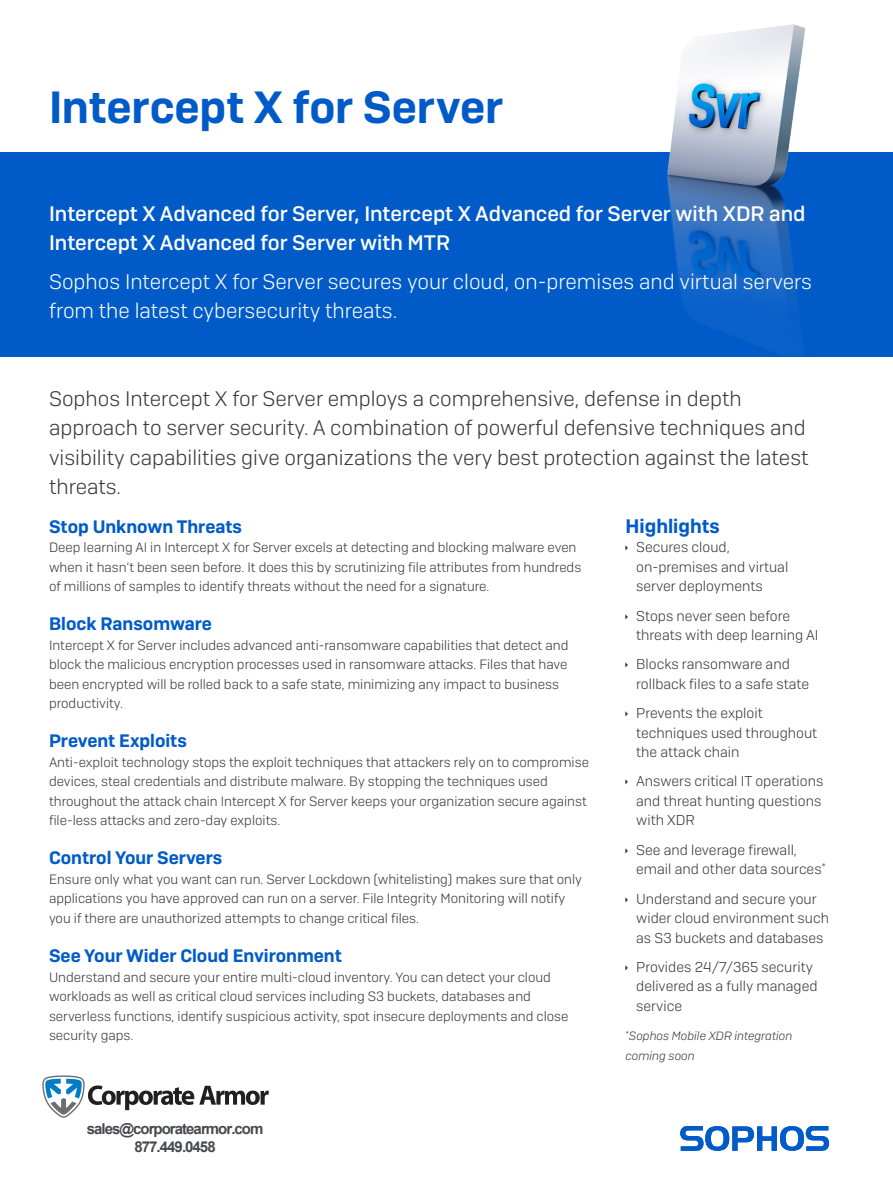
<style>
.page{position:relative;width:893px;height:1191px;background:#fff}
.page>*{position:absolute;margin:0;border:0;box-sizing:border-box;transform-origin:0 0}
.t1{font:600 45px "Sophos Sans";letter-spacing:-.005em;color:#005bc8}
.Body_Copy{font:300 21px/29.2px "Sophos Sans";color:#363738}
.Intro_copy{font:300 21px/29.2px "Sophos Sans";color:#fff}
.Intro_copy-2{font:500 21px/29.2px "Sophos Sans";color:#fff}
.Subheading_1{font:600 19.5px "Sophos Sans";color:#005bc8}
.Subheading_1-2{font:600 18px "Sophos Sans";color:#005bc8}
.t2{font:700 15px/18px "Arial";letter-spacing:-.065em;color:#454a4f;text-align:center}
.t3{font:300 14.25px/19.5px "Sophos Sans";color:#363738}
.Body_Copy-2{font:300 13.5px/19.5px "Sophos Sans";color:#363738}
.Highlight_Bullets{font:italic 300 12px/19.5px "Sophos Sans";color:#363738}
</style>
<div class="page">
<div style="left:0;top:152px;width:893px;height:205px;background:#005bc8"></div>
<img style="left:667px;top:24px;width:139px;height:318px">
<svg style="left:680px;top:1126px;width:149px;height:24px"></svg>
<img style="left:43px;top:1075px;width:226px;height:42px">
<p class="t1" style="left:49px;top:80px;width:456px">Intercept X for Server</p>
<p class="Intro_copy-2" style="left:49px;top:198px;width:758px">Intercept X Advanced for Server, Intercept X Advanced for Server with XDR and<br>Intercept X Advanced for Server with MTR</p>
<p class="Intro_copy" style="left:49px;top:267px;width:764px">Sophos Intercept X for Server secures your cloud, on-premises and virtual servers from the latest cybersecurity threats.</p>
<p class="Body_Copy" style="left:49px;top:384px;width:761px">Sophos Intercept X for Server employs a comprehensive, defense in depth approach to server security. A combination of powerful defensive techniques and visibility capabilities give organizations the very best protection against the latest threats.</p>
<p class="Subheading_1-2" style="left:49px;top:515px;width:195px">Stop Unknown Threats</p>
<p class="Body_Copy-2" style="left:49px;top:537px;width:534px">Deep learning AI in Intercept X for Server excels at detecting and blocking malware even when it hasn’t been seen before. It does this by scrutinizing file attributes from hundreds of millions of samples to identify threats without the need for a signature.</p>
<p class="Subheading_1-2" style="left:49px;top:613px;width:164px">Block Ransomware</p>
<p class="Body_Copy-2" style="left:49px;top:635px;width:521px">Intercept X for Server includes advanced anti-ransomware capabilities that detect and block the malicious encryption processes used in ransomware attacks. Files that have been encrypted will be rolled back to a safe state, minimizing any impact to business productivity.</p>
<p class="Subheading_1-2" style="left:49px;top:730px;width:139px">Prevent Exploits</p>
<p class="Body_Copy-2" style="left:49px;top:752px;width:541px">Anti-exploit technology stops the exploit techniques that attackers rely on to compromise devices, steal credentials and distribute malware. By stopping the techniques used throughout the attack chain Intercept X for Server keeps your organization secure against file-less attacks and zero-day exploits.</p>
<p class="Subheading_1-2" style="left:49px;top:847px;width:175px">Control Your Servers</p>
<p class="Body_Copy-2" style="left:49px;top:869px;width:535px">Ensure only what you want can run. Server Lockdown (whitelisting) makes sure that only applications you have approved can run on a server. File Integrity Monitoring will notify you if there are unauthorized attempts to change critical files.</p>
<p class="Subheading_1-2" style="left:49px;top:944px;width:294px">See Your Wider Cloud Environment</p>
<p class="Body_Copy-2" style="left:49px;top:966px;width:521px">Understand and secure your entire multi-cloud inventory. You can detect your cloud workloads as well as critical cloud services including S3 buckets, databases and serverless functions, identify suspicious activity, spot insecure deployments and close security gaps.</p>
<p class="Subheading_1" style="left:626px;top:514px;width:96px">Highlights</p>
<p class="t3" style="left:636px;top:537px;width:154px">Secures cloud, on-premises and virtual server deployments</p>
<p class="t3" style="left:636px;top:605px;width:184px">Stops never seen before threats with deep learning AI</p>
<p class="t3" style="left:636px;top:654px;width:175px">Blocks ransomware and rollback files to a safe state</p>
<p class="t3" style="left:636px;top:703px;width:183px">Prevents the exploit techniques used throughout the attack chain</p>
<p class="t3" style="left:636px;top:771px;width:189px">Answers critical IT operations and threat hunting questions with XDR</p>
<p class="t3" style="left:636px;top:839px;width:191px">See and leverage firewall, email and other data sources<sup>*</sup></p>
<p class="t3" style="left:636px;top:888px;width:194px">Understand and secure your wider cloud environment such as S3 buckets and databases</p>
<p class="t3" style="left:636px;top:956px;width:183px">Provides 24/7/365 security delivered as a fully managed service</p>
<p class="Highlight_Bullets" style="left:626px;top:1026px;width:168px"><sup>*</sup>Sophos Mobile XDR integration coming soon</p>
<p class="t2" style="left:87px;top:1120px;width:178px">sales@corporatearmor.com<br>877.449.0458</p>
</div>
